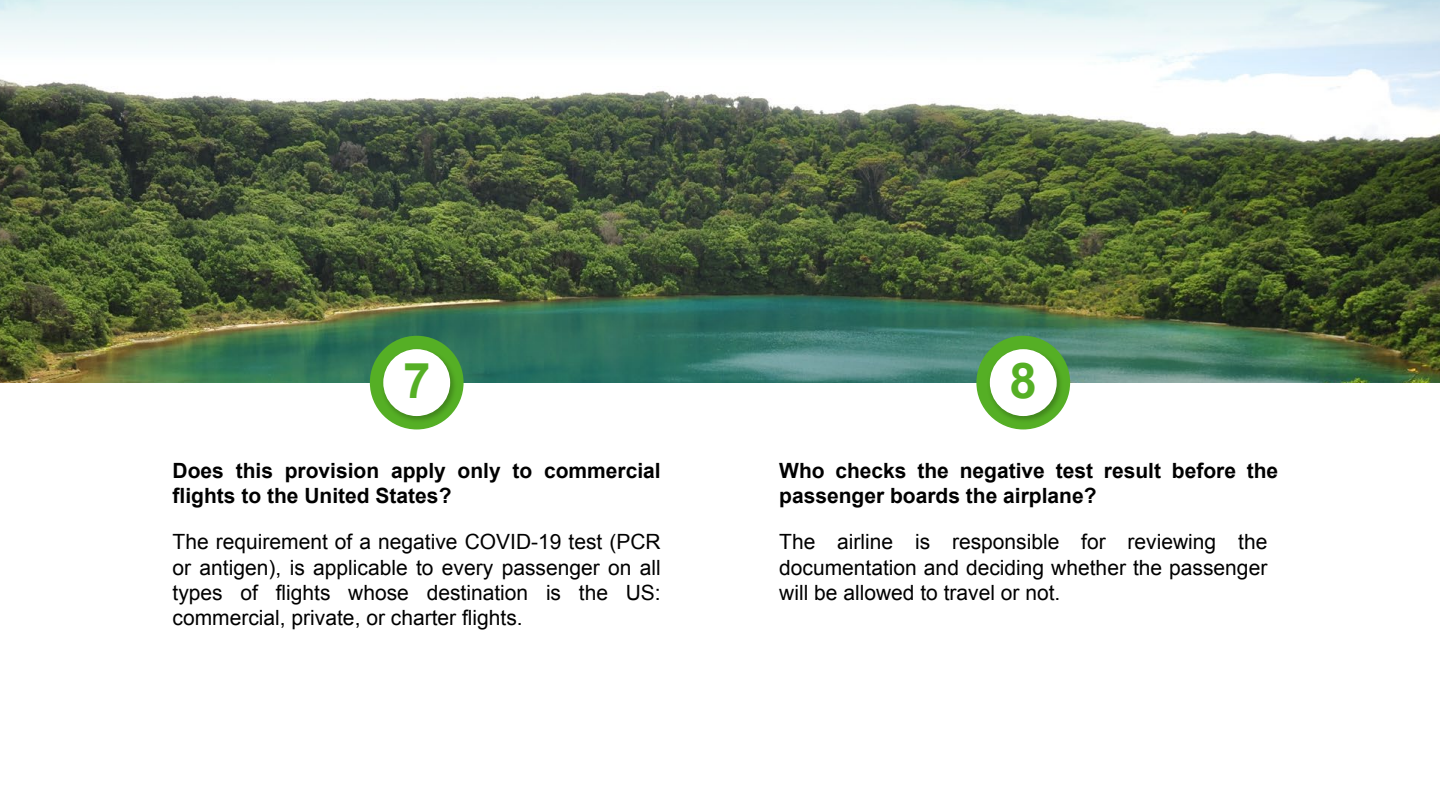
<style>
.page{position:relative;width:1440px;height:810px;background:#fff}
.page>*{position:absolute;margin:0;border:0;box-sizing:border-box;transform-origin:0 0}
.t1{font:700 49.28px "Arial";color:#55af25}
.t2{font:21px/25.2px "Arial";color:#000;text-align:justify}
.t3{font:700 21px/25.2px "Arial";color:#000}
</style>
<div class="page">
<img style="left:0;top:0;width:1440px;height:383px">
<div style="left:370px;top:336px;width:94px;height:93px;background:#55af25;border-radius:50%"></div>
<img style="left:379px;top:345px;width:81px;height:81px">
<div style="left:383px;top:349px;width:67px;height:67px;background:#fff;border-radius:50%"></div>
<div style="left:976px;top:336px;width:94px;height:93px;background:#55af25;border-radius:50%"></div>
<img style="left:985px;top:345px;width:81px;height:81px">
<div style="left:990px;top:349px;width:67px;height:67px;background:#fff;border-radius:50%"></div>
<h1 class="t1" style="left:403px;top:349px;width:29px">7</h1>
<p class="t3" style="left:173px;top:459px;width:490px">Does this provision apply only to commercial flights to the United States?</p>
<p class="t2" style="left:173px;top:530px;width:490px">The requirement of a negative COVID-19 test (PCR or antigen), is applicable to every passenger on all types of flights whose destination is the US: commercial, private, or charter flights.</p>
<h1 class="t1" style="left:1010px;top:349px;width:29px">8</h1>
<p class="t3" style="left:779px;top:459px;width:501px">Who checks the negative test result before the passenger boards the airplane?</p>
<p class="t2" style="left:779px;top:530px;width:490px">The airline is responsible for reviewing the documentation and deciding whether the passenger will be allowed to travel or not.</p>
</div>
